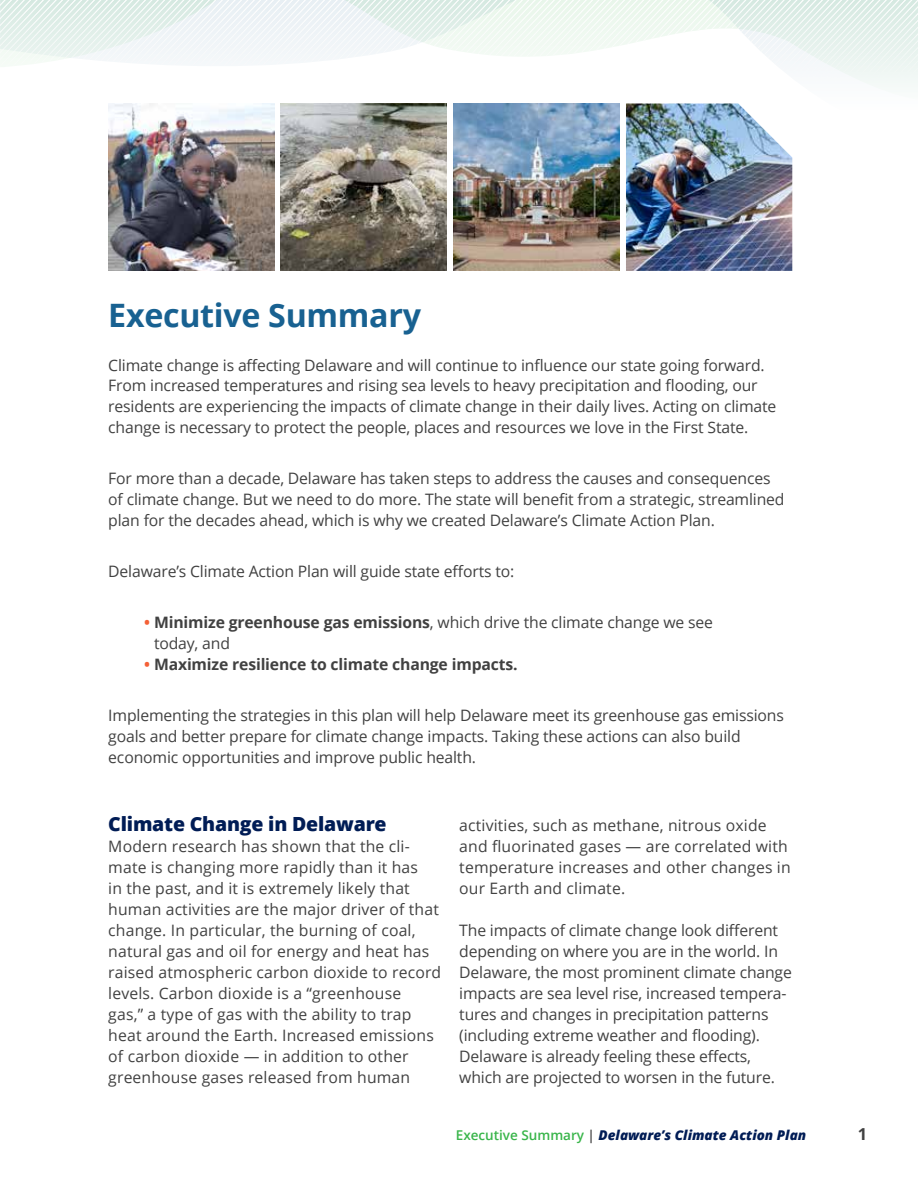
<style>
.page{position:relative;width:918px;height:1188px;background:#fff}
.page>*{position:absolute;margin:0;border:0;box-sizing:border-box;transform-origin:0 0}
.t1{font:700 32.25px "Open Sans";letter-spacing:-.01em;color:#186191}
.t2{font:800 19.5px "Open Sans";letter-spacing:-.01em;color:#001c55}
.t3{font:700 16.5px "Open Sans";color:#414141}
.t4{font:15.75px/21px "Open Sans";letter-spacing:-.01em;color:#414141}
.t5{font:15.75px/21px "Open Sans";letter-spacing:.01em;color:#414141}
.t6{font:700 15.75px "Open Sans";letter-spacing:-.01em;color:#414141}
.t7{font:italic 800 13.5px "Open Sans";color:#001c55}
.s1{font-weight:700;color:#f46036}
.s2{font-weight:700}
.s3{color:#f46036}
.s4{font-weight:600;font-style:normal;color:#39b54a}
.s5{font-weight:600;font-style:normal;color:#414141}
</style>
<div class="page">
<svg style="left:577px;top:0;width:47px;height:104px"></svg>
<svg style="left:296px;top:0;width:281px;height:104px"></svg>
<svg style="left:624px;top:0;width:294px;height:104px"></svg>
<svg style="left:0;top:0;width:296px;height:149px"></svg>
<img style="left:108px;top:104px;width:166px;height:167px">
<img style="left:453px;top:104px;width:167px;height:167px">
<img style="left:281px;top:104px;width:166px;height:167px">
<img style="left:626px;top:104px;width:166px;height:167px">
<h1 class="t1" style="left:108px;top:293px;width:314px">Executive Summary</h1>
<p class="t4" style="left:108px;top:354px;width:670px">Climate change is affecting Delaware and will continue to influence our state going forward.<br>From increased temperatures and rising sea levels to heavy precipitation and flooding, our residents are experiencing the impacts of climate change in their daily lives. Acting on climate change is necessary to protect the people, places and resources we love in the First State.</p>
<p class="t4" style="left:108px;top:468px;width:678px">For more than a decade, Delaware has taken steps to address the causes and consequences of climate change. But we need to do more. The state will benefit from a strategic, streamlined plan for the decades ahead, which is why we created Delaware’s Climate Action Plan.</p>
<p class="t4" style="left:108px;top:561px;width:408px">Delaware’s Climate Action Plan will guide state efforts to:</p>
<p class="t4" style="left:154px;top:612px;width:561px;text-indent:-10px"><span class="s1">•</span> <span class="s2">Minimize greenhouse gas emissions</span>, which drive the climate change we see today, and</p>
<p class="t6" style="left:144px;top:654px;width:375px"><span class="s3">•</span> Maximize resilience to climate change impacts.</p>
<p class="t4" style="left:108px;top:705px;width:677px">Implementing the strategies in this plan will help Delaware meet its greenhouse gas emissions goals and better prepare for climate change impacts. Taking these actions can also build economic opportunities and improve public health.</p>
<p class="t2" style="left:108px;top:809px;width:280px">Climate Change in Delaware</p>
<p class="t5" style="left:108px;top:835px;width:334px">Modern research has shown that the cli&shy;mate is changing more rapidly than it has<br>in the past, and it is extremely likely that human activities are the major driver of that change. In particular, the burning of coal, natural gas and oil for energy and heat has raised atmospheric carbon dioxide to record levels. Carbon dioxide is a “greenhouse<br>gas,” a type of gas with the ability to trap heat around the Earth. Increased emissions of carbon dioxide — in addition to other greenhouse gases released from human</p>
<p class="t5" style="left:459px;top:814px;width:333px">activities, such as methane, nitrous oxide and fluorinated gases — are correlated with temperature increases and other changes in our Earth and climate.</p>
<p class="t4" style="left:459px;top:919px;width:334px">The impacts of climate change look different depending on where you are in the world. In Delaware, the most prominent climate change impacts are sea level rise, increased tempera&shy;tures and changes in precipitation patterns (including extreme weather and flooding).<br>Delaware is already feeling these effects, which are projected to worsen in the future.</p>
<p class="t7" style="left:456px;top:1125px;width:352px"><span class="s4">Executive Summary</span> <span class="s5">|</span> Delaware’s Climate Action Plan</p>
<p class="t3" style="left:858px;top:1122px;width:11px">1</p>
</div>
